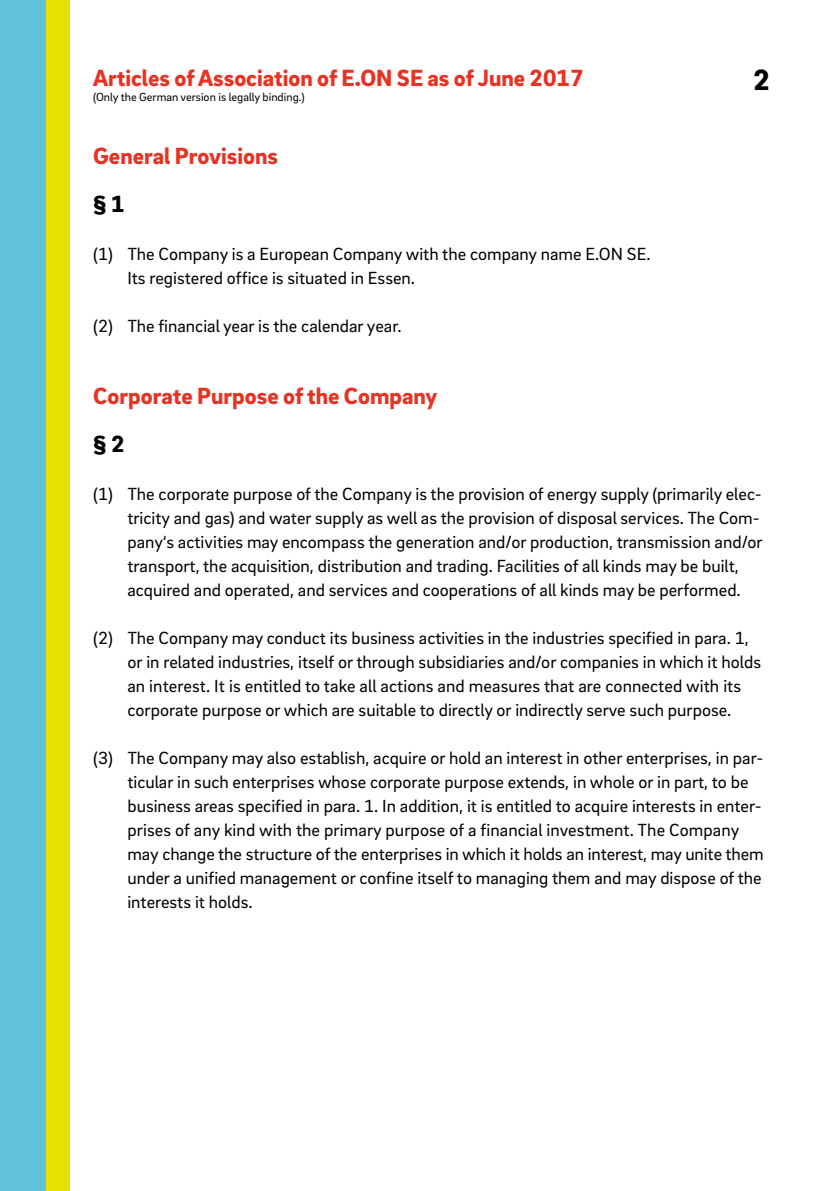
<style>
.page{position:relative;width:840px;height:1191px;background:#fff}
.page>*{position:absolute;margin:0;border:0;box-sizing:border-box;transform-origin:0 0}
.t1{font:900 30px "EON Brix Sans";color:#000}
.t2{font:900 24px "EON Brix Sans";color:#e63323}
.t3{font:900 24px "EON Brix Sans";color:#000}
.t4{font:18px/24px "EON Brix Sans";color:#000}
.t5{font:12px "EON Brix Sans";color:#000}
</style>
<div class="page">
<div style="left:0;top:0;width:47px;height:1191px;background:#61c3d9"></div>
<div style="left:47px;top:0;width:23px;height:1191px;background:#e8e100"></div>
<h2 class="t2" style="left:93px;top:62px;width:491px">Articles of Association of E.ON SE as of June 2017</h2>
<h1 class="t1" style="left:752px;top:60px;width:18px">2</h1>
<p class="t5" style="left:93px;top:89px;width:213px">(Only the German version is legally binding.)</p>
<h2 class="t2" style="left:93px;top:140px;width:186px">General Provisions</h2>
<h2 class="t3" style="left:93px;top:188px;width:33px">§ 1</h2>
<p class="t4" style="left:127px;top:241px;width:524px;text-indent:-34px">(1) The Company is a European Company with the company name E.ON SE.<br>Its registered office is situated in Essen.</p>
<p class="t4" style="left:93px;top:313px;width:310px">(2) The financial year is the calendar year.</p>
<h2 class="t2" style="left:93px;top:380px;width:345px">Corporate Purpose of the Company</h2>
<h2 class="t3" style="left:93px;top:428px;width:33px">§ 2</h2>
<p class="t4" style="left:127px;top:481px;width:636px;text-indent:-34px">(1) The corporate purpose of the Company is the provision of energy supply (primarily elec&shy;tricity and gas) and water supply as well as the provision of disposal services. The Com&shy;pany‘s activities may encompass the generation and/or production, transmission and/or transport, the acquisition, distribution and trading. Facilities of all kinds may be built, acquired and operated, and services and cooperations of all kinds may be performed.</p>
<p class="t4" style="left:127px;top:625px;width:635px;text-indent:-34px">(2) The Company may conduct its business activities in the industries specified in para. 1, or in related industries, itself or through subsidiaries and/or companies in which it holds an interest. It is entitled to take all actions and measures that are connected with its corporate purpose or which are suitable to directly or indirectly serve such purpose.</p>
<p class="t4" style="left:127px;top:745px;width:637px;text-indent:-34px">(3) The Company may also establish, acquire or hold an interest in other enterprises, in par&shy;ticular in such enterprises whose corporate purpose extends, in whole or in part, to be business areas specified in para. 1. In addition, it is entitled to acquire interests in enter&shy;prises of any kind with the primary purpose of a financial investment. The Company may change the structure of the enterprises in which it holds an interest, may unite them under a unified management or confine itself to managing them and may dispose of the interests it holds.</p>
</div>
